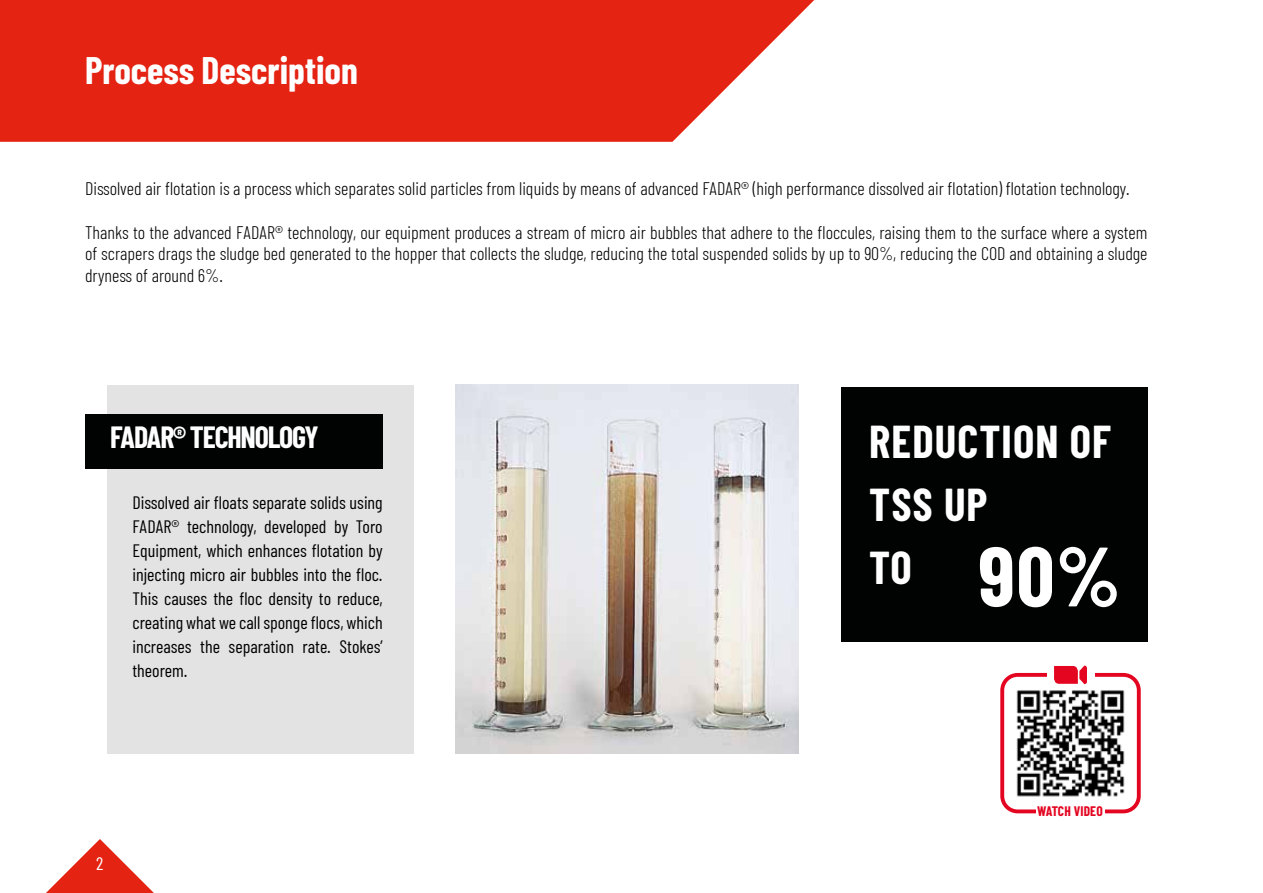
<style>
.page{position:relative;width:1263px;height:893px;background:#fff}
.page>*{position:absolute;margin:0;border:0;box-sizing:border-box;transform-origin:0 0}
.t1{font:700 84px "Barlow Condensed";color:#fff}
.t2{font:700 45px/63px "Barlow Condensed";letter-spacing:.025em;color:#fff}
.t3{font:700 37.5px "Barlow Condensed";color:#fff}
.t4{font:700 30px "Barlow Condensed";letter-spacing:-.04em;color:#fff}
.t5{font:300 18.15px/21.8px "Barlow Condensed";color:#000;text-align:justify}
.t6{font:18px/24px "Barlow Condensed";color:#000;text-align:justify}
.t7{font:18px "Barlow Condensed";color:#fff}
.t8{font:700 13.5px "Barlow Condensed";letter-spacing:.01em;color:#e40521}
</style>
<div class="page">
<svg style="left:0;top:0;width:814px;height:142px;background:#e63627"></svg>
<img style="left:455px;top:385px;width:344px;height:368px">
<svg style="left:46px;top:839px;width:108px;height:54px"></svg>
<div style="left:108px;top:385px;width:306px;height:368px;background:#e3e3e3"></div>
<div style="left:85px;top:415px;width:298px;height:54px;background:#010202"></div>
<div style="left:841px;top:387px;width:306px;height:255px;background:#010202"></div>
<div style="left:1000px;top:673px;width:141px;height:140px;border:4px solid #e40521;border-radius:15px"></div>
<div style="left:1047px;top:664px;width:47px;height:26px;background:#fff"></div>
<div style="left:1036px;top:800px;width:68px;height:26px;background:#fff"></div>
<img style="left:1016px;top:690px;width:109px;height:107px">
<svg style="left:1054px;top:666px;width:33px;height:18px"></svg>
<h3 class="t3" style="left:85px;top:48px;width:274px">Process Description</h3>
<p class="t5" style="left:85px;top:177px;width:1046px">Dissolved air flotation is a process which separates solid particles from liquids by means of advanced FADAR® (high performance dissolved air flotation) flotation technology.</p>
<p class="t5" style="left:85px;top:221px;width:1064px">Thanks to the advanced FADAR® technology, our equipment produces a stream of micro air bubbles that adhere to the floccules, raising them to the surface where a system of scrapers drags the sludge bed generated to the hopper that collects the sludge, reducing the total suspended solids by up to 90%, reducing the COD and obtaining a sludge dryness of around 6%.</p>
<h3 class="t4" style="left:110px;top:419px;width:210px">FADAR® TECHNOLOGY</h3>
<p class="t6" style="left:132px;top:490px;width:252px">Dissolved air floats separate solids using FADAR® technology, developed by Toro Equipment, which enhances flotation by injecting micro air bubbles into the floc.<br>This causes the floc density to reduce, creating what we call sponge flocs, which increases the separation rate. Stokes’ theorem.</p>
<p class="t7" style="left:96px;top:852px;width:9px">2</p>
<h2 class="t2" style="left:869px;top:409px;width:244px">REDUCTION OF<br>TSS UP</h2>
<h1 class="t1" style="left:869px;top:524px;width:253px"><sup>TO</sup> 90%</h1>
<p class="t8" style="left:1037px;top:802px;width:67px">WATCH VIDEO</p>
</div>
